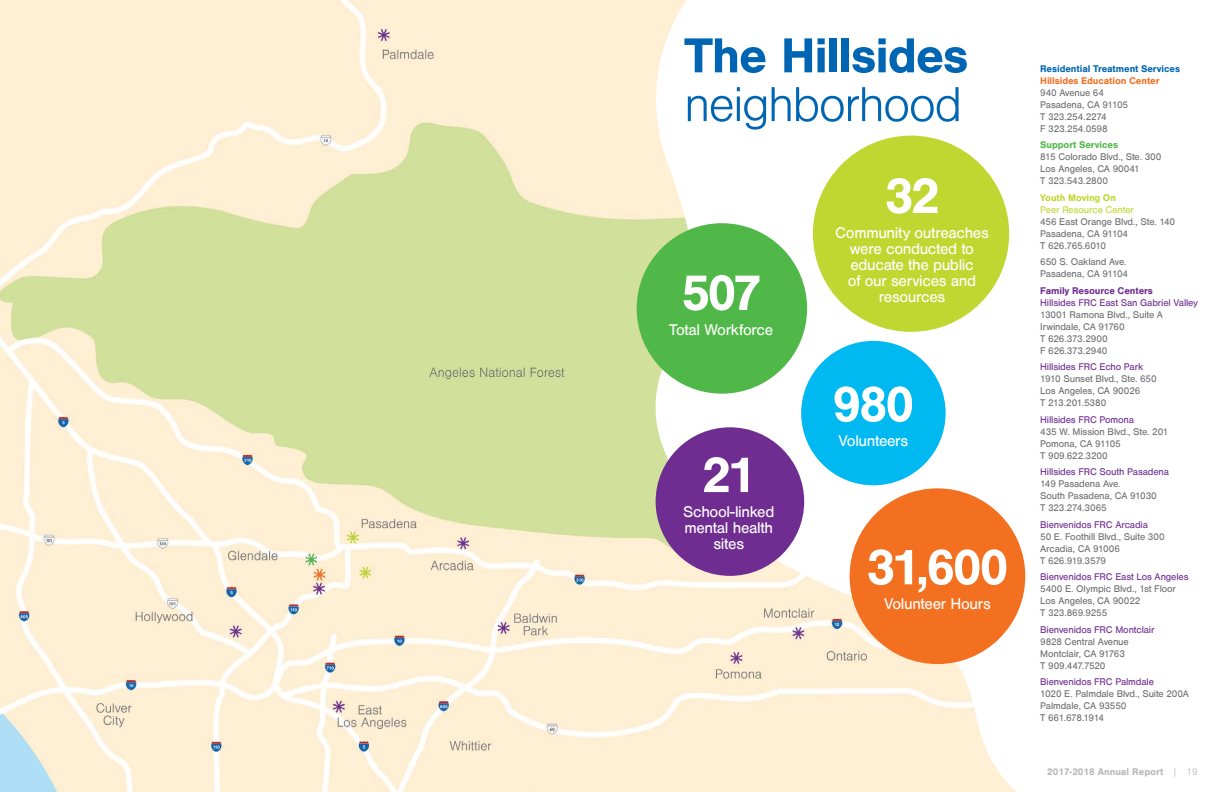
<style>
.page{position:relative;width:1224px;height:792px;background:#fff}
.page>*{position:absolute;margin:0;border:0;box-sizing:border-box;transform-origin:0 0}
.t1{font:700 52px "Nimbus San";letter-spacing:-.055em;color:#fff}
.t2{font:700 50.9px "Nimbus San";letter-spacing:-.03em;color:#0066b3}
.t3{font:300 50.9px "Nimbus San";letter-spacing:-.035em;color:#0066b3}
.t4{font:16px/16px "Nimbus San";letter-spacing:-.025em;color:#fff;text-align:center}
.t5{font:10px/12px "Nimbus San";letter-spacing:-.015em;color:#6d6e71}
.t6{font:10px "Nimbus San";letter-spacing:-.01em;color:#6f2c91}
.t7{font:700 10px "Nimbus San";letter-spacing:-.01em;color:#0066b3}
.t8{font:700 10px "Nimbus San";letter-spacing:-.01em;color:#f37021}
.t9{font:700 10px "Nimbus San";color:#b6b7b8}
.t10{font:700 10px "Nimbus San";letter-spacing:-.01em;color:#6f2c91}
.t11{font:10px "Nimbus San";letter-spacing:-.015em;color:#bfd730}
.t12{font:700 10px "Nimbus San";letter-spacing:-.01em;color:#50b848}
.t13{font:700 10px "Nimbus San";letter-spacing:-.01em;color:#bfd730}
.s1{font-weight:300}
</style>
<div class="page">
<img style="left:0;top:0;width:640px;height:792px">
<svg style="left:640px;top:0;width:386px;height:792px"></svg>
<div style="left:637px;top:223px;width:170px;height:171px;background:#50b848;border-radius:50%"></div>
<div style="left:801px;top:341px;width:145px;height:144px;background:#00b9f1;border-radius:50%"></div>
<div style="left:813px;top:136px;width:196px;height:196px;background:#bfd730;border-radius:50%"></div>
<div style="left:656px;top:427px;width:148px;height:149px;background:#6f2c91;border-radius:50%"></div>
<div style="left:850px;top:488px;width:175px;height:176px;background:#f37021;border-radius:50%"></div>
<h2 class="t2" style="left:684px;top:27px;width:286px">The Hillsides</h2>
<h2 class="t3" style="left:684px;top:78px;width:280px">neighborhood</h2>
<h1 class="t1" style="left:680px;top:263px;width:83px">507</h1>
<h3 class="t4" style="left:669px;top:322px;width:106px">Total Workforce</h3>
<h1 class="t1" style="left:702px;top:446px;width:56px">21</h1>
<h3 class="t4" style="left:683px;top:504px;width:93px">School-linked mental health sites</h3>
<h1 class="t1" style="left:884px;top:167px;width:57px">32</h1>
<h3 class="t4" style="left:835px;top:225px;width:155px">Community outreaches were conducted to educate the public<br>of our services and resources</h3>
<h1 class="t1" style="left:832px;top:375px;width:83px">980</h1>
<h3 class="t4" style="left:838px;top:433px;width:71px">Volunteers</h3>
<h1 class="t1" style="left:866px;top:538px;width:144px">31,600</h1>
<h3 class="t4" style="left:884px;top:596px;width:108px">Volunteer Hours</h3>
<p class="t7" style="left:1040px;top:63px;width:141px">Residential Treatment Services</p>
<p class="t8" style="left:1040px;top:75px;width:121px">Hillsides Education Center</p>
<p class="t5" style="left:1040px;top:86px;width:89px">940 Avenue 64<br>Pasadena, CA 91105<br>T 323.254.2274<br>F 323.254.0598</p>
<p class="t12" style="left:1040px;top:139px;width:79px">Support Services</p>
<p class="t5" style="left:1040px;top:151px;width:123px">815 Colorado Blvd., Ste. 300<br>Los Angeles, CA 90041<br>T 323.543.2800</p>
<p class="t13" style="left:1040px;top:192px;width:77px">Youth Moving On</p>
<p class="t11" style="left:1040px;top:204px;width:95px">Peer Resource Center</p>
<p class="t5" style="left:1040px;top:215px;width:137px">456 East Orange Blvd., Ste. 140<br>Pasadena, CA 91104<br>T 626.765.6010</p>
<p class="t5" style="left:1040px;top:256px;width:89px">650 S. Oakland Ave.<br>Pasadena, CA 91104</p>
<p class="t10" style="left:1040px;top:285px;width:114px">Family Resource Centers</p>
<p class="t6" style="left:1040px;top:297px;width:159px">Hillsides FRC East San Gabriel Valley</p>
<p class="t5" style="left:1040px;top:308px;width:124px">13001 Ramona Blvd., Suite A<br>Irwindale, CA 91760<br>T 626.373.2900<br>F 626.373.2940</p>
<p class="t6" style="left:1040px;top:361px;width:104px">Hillsides FRC Echo Park</p>
<p class="t5" style="left:1040px;top:373px;width:118px">1910 Sunset Blvd., Ste. 650<br>Los Angeles, CA 90026<br>T 213.201.5380</p>
<p class="t6" style="left:1040px;top:414px;width:95px">Hillsides FRC Pomona</p>
<p class="t5" style="left:1040px;top:425px;width:130px">435 W. Mission Blvd., Ste. 201<br>Pomona, CA 91105<br>T 909.622.3200</p>
<p class="t6" style="left:1040px;top:466px;width:130px">Hillsides FRC South Pasadena</p>
<p class="t5" style="left:1040px;top:478px;width:118px">149 Pasadena Ave.<br>South Pasadena, CA 91030<br>T 323.274.3065</p>
<p class="t6" style="left:1040px;top:519px;width:109px">Bienvenidos FRC Arcadia</p>
<p class="t5" style="left:1040px;top:530px;width:126px">50 E. Foothill Blvd., Suite 300<br>Arcadia, CA 91006<br>T 626.919.3579</p>
<p class="t6" style="left:1040px;top:571px;width:150px">Bienvenidos FRC East Los Angeles</p>
<p class="t5" style="left:1040px;top:583px;width:137px">5400 E. Olympic Blvd., 1st Floor<br>Los Angeles, CA 90022<br>T 323.869.9255</p>
<p class="t6" style="left:1040px;top:624px;width:116px">Bienvenidos FRC Montclair</p>
<p class="t5" style="left:1040px;top:635px;width:90px">9828 Central Avenue<br>Montclair, CA 91763<br>T 909.447.7520</p>
<p class="t6" style="left:1040px;top:676px;width:115px">Bienvenidos FRC Palmdale</p>
<p class="t5" style="left:1040px;top:688px;width:150px">1020 E. Palmdale Blvd., Suite 200A<br>Palmdale, CA 93550<br>T 661.678.1914</p>
<p class="t9" style="left:1047px;top:766px;width:152px">2017-2018 Annual Report <span class="s1">| 19</span></p>
</div>
